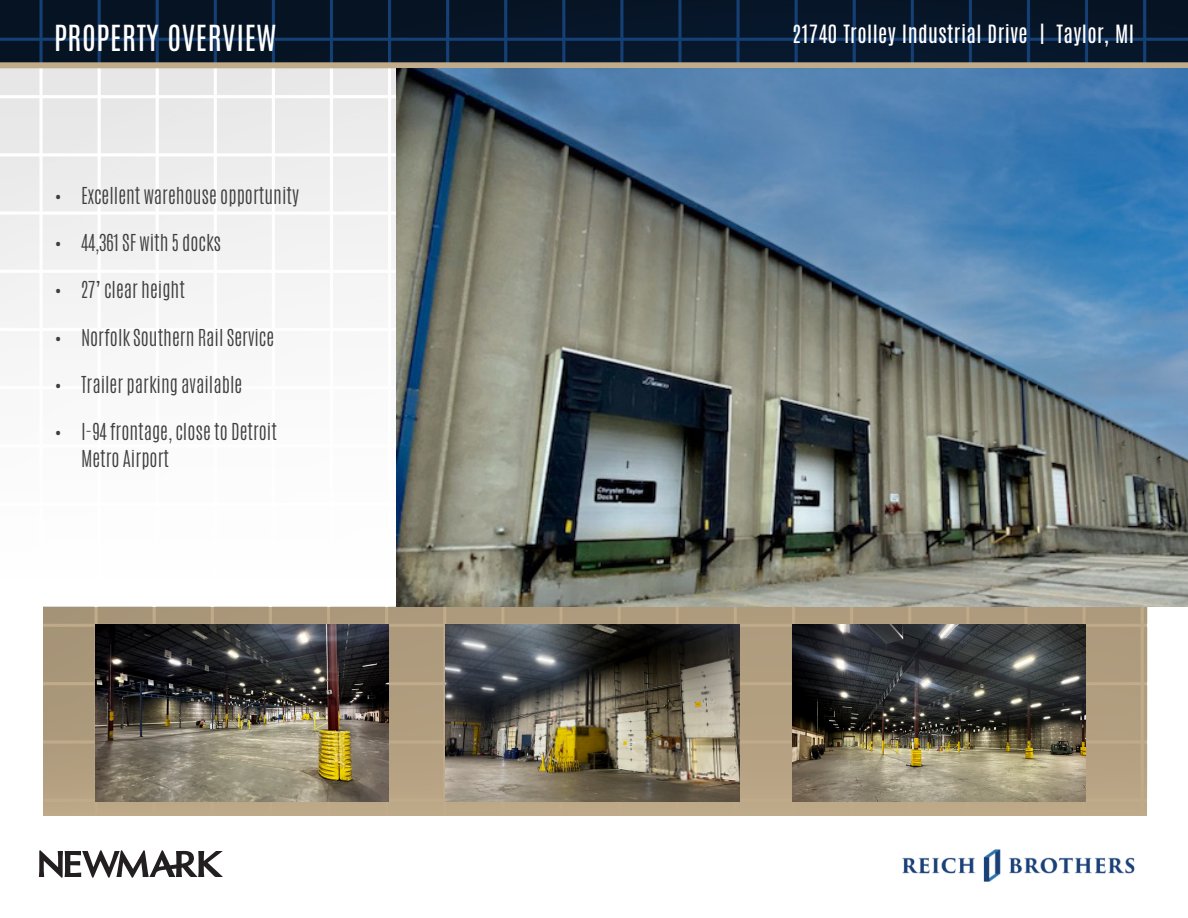
<style>
.page{position:relative;width:1188px;height:918px;background:#fff}
.page>*{position:absolute;margin:0;border:0;box-sizing:border-box;transform-origin:0 0}
.t1{font:30px "Antonio";letter-spacing:.02em;color:#fff}
.t2{font:21px "Antonio";letter-spacing:.02em;color:#fff}
.t3{font:300 19.5px/27px "Antonio";color:#3e3e3f}
</style>
<div class="page">
<img style="left:43px;top:607px;width:1104px;height:209px">
<img style="left:0;top:68px;width:397px;height:517px">
<svg style="left:0;top:0;width:1188px;height:62px;background:#07182e"></svg>
<img style="left:902px;top:849px;width:233px;height:33px">
<svg style="left:39px;top:850px;width:184px;height:28px"></svg>
<div style="left:0;top:62px;width:1188px;height:6px;background:#c0ab8a"></div>
<img style="left:397px;top:68px;width:791px;height:539px">
<img style="left:95px;top:625px;width:294px;height:176px">
<img style="left:446px;top:625px;width:294px;height:176px">
<img style="left:792px;top:625px;width:294px;height:176px">
<p class="t1" style="left:54px;top:16px;width:224px">PROPERTY OVERVIEW</p>
<p class="t2" style="left:792px;top:19px;width:343px">21740 Trolley Industrial Drive | Taylor, MI</p>
<p class="t3" style="left:54px;top:182px;width:247px">• Excellent warehouse opportunity</p>
<p class="t3" style="left:54px;top:229px;width:169px">• 44,361 SF with 5 docks</p>
<p class="t3" style="left:54px;top:277px;width:132px">• 27’ clear height</p>
<p class="t3" style="left:54px;top:324px;width:222px">• Norfolk Southern Rail Service</p>
<p class="t3" style="left:54px;top:371px;width:190px">• Trailer parking available</p>
<p class="t3" style="left:81px;top:418px;width:197px;text-indent:-27px">• I-94 frontage, close to Detroit<br>Metro Airport</p>
</div>
